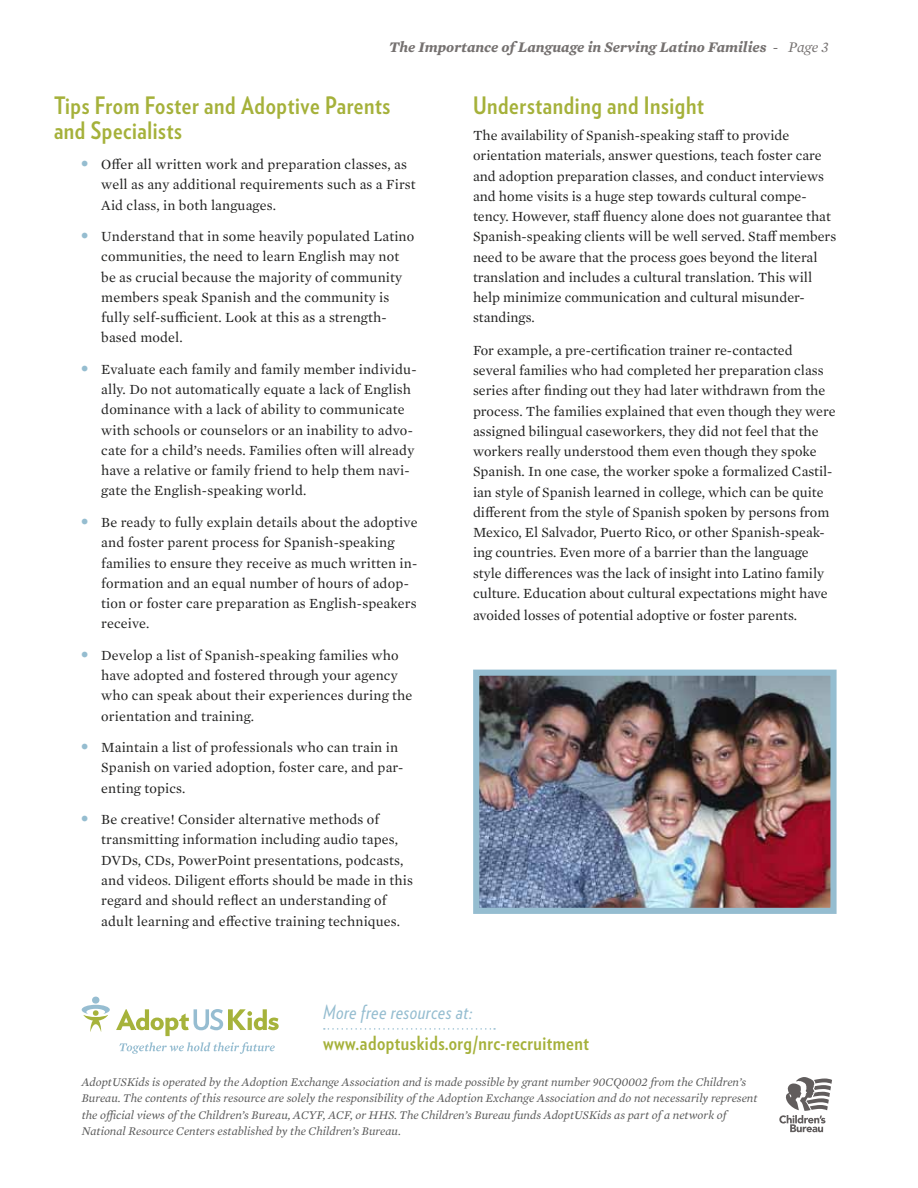
<style>
.page{position:relative;width:918px;height:1188px;background:#fff}
.page>*{position:absolute;margin:0;border:0;box-sizing:border-box;transform-origin:0 0}
.t1{font:700 24px/25.5px "Verlag Condensed";letter-spacing:.025em;color:#a5b13a}
.t2{font:700 19.5px "Verlag Condensed";letter-spacing:.025em;color:#a5b13a}
.t3{font:italic 19.5px "Verlag Condensed";letter-spacing:.025em;color:#95bdd0}
.t4{font:italic 700 15px "Mercury Text G1";color:#757170}
.t5{font:14.25px/20.2px "Mercury Text G1";letter-spacing:.005em;color:#20201f}
.t6{font:italic 12px/16.5px "Mercury Text G1";color:#575757}
.s1{font-weight:400}
.s2{font-family:"Verlag";font-weight:900;font-size:15px;color:#95bdd0}
</style>
<div class="page">
<svg style="left:779px;top:1077px;width:53px;height:55px"></svg>
<svg style="left:324px;top:1028px;width:171px;height:2px"></svg>
<div style="left:92px;top:997px;width:7px;height:7px;background:#96bdd1;border-radius:50%"></div>
<svg style="left:82px;top:1005px;width:28px;height:27px"></svg>
<svg style="left:116px;top:1009px;width:163px;height:27px"></svg>
<svg style="left:119px;top:1042px;width:156px;height:12px"></svg>
<img style="left:480px;top:677px;width:350px;height:230px">
<div style="left:473px;top:670px;width:364px;height:244px;border:6px solid #95bdd0"></div>
<p class="t4" style="left:389px;top:36px;width:441px">The Importance of Language in Serving Latino Families <span class="s1">- Page 3</span></p>
<h1 class="t1" style="left:54px;top:91px;width:338px">Tips From Foster and Adoptive Parents and Specialists</h1>
<p class="t5" style="left:101px;top:154px;width:316px;text-indent:-20px"><span class="s2">•</span> Offer all written work and preparation classes, as well as any additional requirements such as a First<br>Aid class, in both languages.</p>
<p class="t5" style="left:101px;top:226px;width:315px;text-indent:-20px"><span class="s2">•</span> Understand that in some heavily populated Latino communities, the need to learn English may not be as crucial because the majority of community members speak Spanish and the community is fully self-sufficient. Look at this as a strength&shy;based model.</p>
<p class="t5" style="left:101px;top:358px;width:317px;text-indent:-20px"><span class="s2">•</span> Evaluate each family and family member individu&shy;ally. Do not automatically equate a lack of English dominance with a lack of ability to communicate with schools or counselors or an inability to advo&shy;cate for a child’s needs. Families often will already have a relative or family friend to help them navi&shy;gate the English-speaking world.</p>
<p class="t5" style="left:101px;top:511px;width:318px;text-indent:-20px"><span class="s2">•</span> Be ready to fully explain details about the adoptive and foster parent process for Spanish-speaking families to ensure they receive as much written in&shy;formation and an equal number of hours of adop&shy;tion or foster care preparation as English-speakers receive.</p>
<p class="t5" style="left:101px;top:644px;width:313px;text-indent:-20px"><span class="s2">•</span> Develop a list of Spanish-speaking families who have adopted and fostered through your agency who can speak about their experiences during the orientation and training.</p>
<p class="t5" style="left:101px;top:736px;width:303px;text-indent:-20px"><span class="s2">•</span> Maintain a list of professionals who can train in<br>Spanish on varied adoption, foster care, and par&shy;enting topics.</p>
<p class="t5" style="left:101px;top:808px;width:313px;text-indent:-20px"><span class="s2">•</span> Be creative! Consider alternative methods of transmitting information including audio tapes, DVDs, CDs, PowerPoint presentations, podcasts, and videos. Diligent efforts should be made in this regard and should reflect an understanding of adult learning and effective training techniques.</p>
<h1 class="t1" style="left:473px;top:92px;width:232px">Understanding and Insight</h1>
<p class="t5" style="left:473px;top:124px;width:365px">The availability of Spanish-speaking staff to provide orientation materials, answer questions, teach foster care and adoption preparation classes, and conduct interviews and home visits is a huge step towards cultural compe&shy;tency. However, staff fluency alone does not guarantee that Spanish-speaking clients will be well served. Staff members need to be aware that the process goes beyond the literal translation and includes a cultural translation. This will help minimize communication and cultural misunder&shy;standings.</p>
<p class="t5" style="left:473px;top:339px;width:364px">For example, a pre-certification trainer re-contacted several families who had completed her preparation class series after finding out they had later withdrawn from the process. The families explained that even though they were assigned bilingual caseworkers, they did not feel that the workers really understood them even though they spoke Spanish. In one case, the worker spoke a formalized Castil&shy;ian style of Spanish learned in college, which can be quite different from the style of Spanish spoken by persons from Mexico, El Salvador, Puerto Rico, or other Spanish-speak&shy;ing countries. Even more of a barrier than the language style differences was the lack of insight into Latino family culture. Education about cultural expectations might have</p>
<p class="t5" style="left:473px;top:605px;width:326px">avoided losses of potential adoptive or foster parents.</p>
<h2 class="t3" style="left:323px;top:998px;width:151px">More free resources at:</h2>
<h2 class="t2" style="left:323px;top:1028px;width:267px">www.adoptuskids.org/nrc-recruitment</h2>
<p class="t6" style="left:82px;top:1073px;width:677px">AdoptUSKids is operated by the Adoption Exchange Association and is made possible by grant number 90CQ0002 from the Children’s Bureau. The contents of this resource are solely the responsibility of the Adoption Exchange Association and do not necessarily represent the official views of the Children’s Bureau, ACYF, ACF, or HHS. The Children’s Bureau funds AdoptUSKids as part of a network of National Resource Centers established by the Children’s Bureau.</p>
</div>
